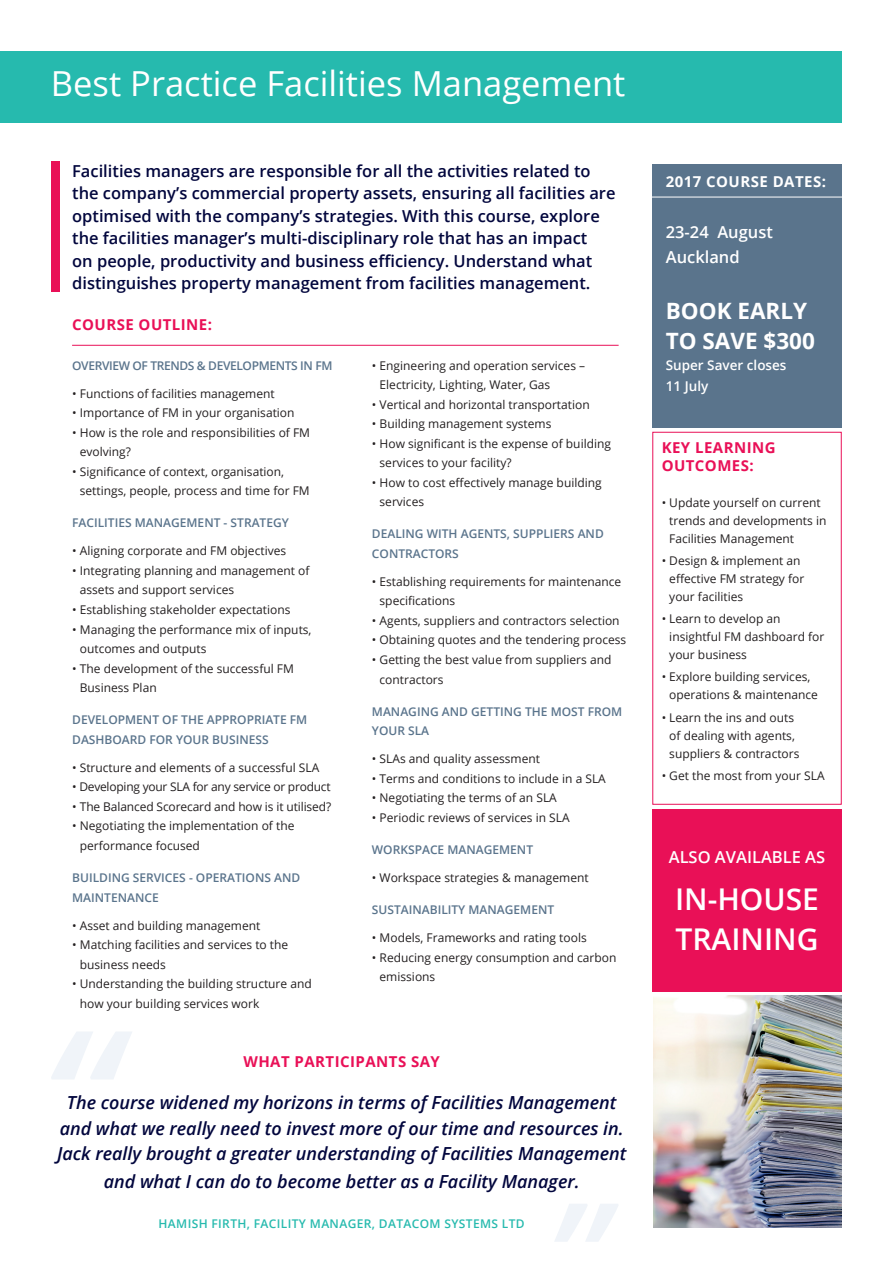
<style>
.page{position:relative;width:893px;height:1263px;background:#fff}
.page>*{position:absolute;margin:0;border:0;box-sizing:border-box;transform-origin:0 0}
.t1{font:34.5px "Open Sans";color:#fff}
.t2{font:600 30px/40.5px "Open Sans";color:#fff}
.t3{font:700 22.5px "Open Sans";color:#fff}
.t4{font:italic 600 18px/25.5px "Open Sans";color:#02063d;text-align:center}
.t5{font:600 16.5px/22.5px "Open Sans";color:#02063d}
.t6{font:600 16.5px/25.5px "Open Sans";color:#fff}
.t7{font:700 15px/18px "Open Sans";letter-spacing:.03em;color:#e91057}
.t8{font:700 15px "Open Sans";letter-spacing:.03em;color:#fff}
.t9{font:600 13.5px/21px "Open Sans";color:#fff}
.t10{font:12px/19.5px "Open Sans";color:#231f20}
.t11{font:600 12px/19.5px "Open Sans";color:#5a748c}
.t12{font:600 12px "Open Sans";letter-spacing:.03em;color:#26baae}
.t13{font:12px "Open Sans";letter-spacing:-.02em;color:#231f20}
.t14{font:600 12px "Open Sans";letter-spacing:-.03em;color:#5a748c}
</style>
<div class="page">
<div style="left:51px;top:162px;width:9px;height:130px;background:#e91057"></div>
<div style="left:0;top:51px;width:842px;height:71px;background:#26baae"></div>
<div style="left:652px;top:164px;width:190px;height:263px;background:#5a748c"></div>
<div style="left:652px;top:809px;width:190px;height:182px;background:#e91057"></div>
<img style="left:653px;top:996px;width:189px;height:232px">
<hr style="left:646px;top:197px;width:201px;height:1px;background:#fff">
<hr style="left:72px;top:345px;width:547px;height:1px;background:#e91057">
<svg style="left:652px;top:431px;width:190px;height:374px"></svg>
<svg style="left:51px;top:1032px;width:81px;height:47px"></svg>
<svg style="left:555px;top:1204px;width:63px;height:38px"></svg>
<p class="t1" style="left:51px;top:60px;width:576px">Best Practice Facilities Management</p>
<p class="t5" style="left:72px;top:159px;width:545px">Facilities managers are responsible for all the activities related to the company’s commercial property assets, ensuring all facilities are optimised with the company’s strategies. With this course, explore the facilities manager’s multi-disciplinary role that has an impact<br>on people, productivity and business efficiency. Understand what distinguishes property management from facilities management.</p>
<p class="t7" style="left:72px;top:315px;width:141px">COURSE OUTLINE:</p>
<p class="t14" style="left:72px;top:357px;width:262px">OVERVIEW OF TRENDS &amp; DEVELOPMENTS IN FM</p>
<p class="t10" style="left:72px;top:383px;width:204px">• Functions of facilities management</p>
<p class="t10" style="left:72px;top:403px;width:224px">• Importance of FM in your organisation</p>
<p class="t10" style="left:80px;top:422px;width:232px;text-indent:-8px">• How is the role and responsibilities of FM evolving?</p>
<p class="t10" style="left:80px;top:461px;width:231px;text-indent:-8px">• Significance of context, organisation, settings, people, process and time for FM</p>
<p class="t11" style="left:72px;top:513px;width:218px">FACILITIES MANAGEMENT - STRATEGY</p>
<p class="t10" style="left:72px;top:541px;width:215px">• Aligning corporate and FM objectives</p>
<p class="t10" style="left:80px;top:561px;width:231px;text-indent:-8px">• Integrating planning and management of assets and support services</p>
<p class="t10" style="left:72px;top:600px;width:220px">• Establishing stakeholder expectations</p>
<p class="t10" style="left:80px;top:619px;width:233px;text-indent:-8px">• Managing the performance mix of inputs, outcomes and outputs</p>
<p class="t10" style="left:80px;top:658px;width:216px;text-indent:-8px">• The development of the successful FM<br>Business Plan</p>
<p class="t11" style="left:72px;top:710px;width:237px">DEVELOPMENT OF THE APPROPRIATE FM<br>DASHBOARD FOR YOUR BUSINESS</p>
<p class="t10" style="left:72px;top:757px;width:249px">• Structure and elements of a successful SLA</p>
<p class="t13" style="left:72px;top:779px;width:260px">• Developing your SLA for any service or product</p>
<p class="t10" style="left:72px;top:796px;width:260px">• The Balanced Scorecard and how is it utilised?</p>
<p class="t10" style="left:80px;top:816px;width:216px;text-indent:-8px">• Negotiating the implementation of the performance focused</p>
<p class="t11" style="left:72px;top:868px;width:230px">BUILDING SERVICES - OPERATIONS AND<br>MAINTENANCE</p>
<p class="t10" style="left:72px;top:915px;width:190px">• Asset and building management</p>
<p class="t10" style="left:80px;top:935px;width:210px;text-indent:-8px">• Matching facilities and services to the business needs</p>
<p class="t10" style="left:80px;top:974px;width:233px;text-indent:-8px">• Understanding the building structure and how your building services work</p>
<p class="t10" style="left:380px;top:355px;width:207px;text-indent:-8px">• Engineering and operation services –<br>Electricity, Lighting, Water, Gas</p>
<p class="t10" style="left:372px;top:394px;width:219px">• Vertical and horizontal transportation</p>
<p class="t10" style="left:372px;top:414px;width:181px">• Building management systems</p>
<p class="t10" style="left:380px;top:433px;width:233px;text-indent:-8px">• How significant is the expense of building services to your facility?</p>
<p class="t10" style="left:380px;top:472px;width:224px;text-indent:-8px">• How to cost effectively manage building services</p>
<p class="t11" style="left:372px;top:524px;width:233px">DEALING WITH AGENTS, SUPPLIERS AND<br>CONTRACTORS</p>
<p class="t10" style="left:380px;top:572px;width:243px;text-indent:-8px">• Establishing requirements for maintenance specifications</p>
<p class="t10" style="left:372px;top:611px;width:249px">• Agents, suppliers and contractors selection</p>
<p class="t10" style="left:372px;top:630px;width:256px">• Obtaining quotes and the tendering process</p>
<p class="t10" style="left:380px;top:650px;width:233px;text-indent:-8px">• Getting the best value from suppliers and contractors</p>
<p class="t11" style="left:372px;top:701px;width:252px">MANAGING AND GETTING THE MOST FROM<br>YOUR SLA</p>
<p class="t10" style="left:372px;top:749px;width:170px">• SLAs and quality assessment</p>
<p class="t10" style="left:372px;top:768px;width:235px">• Terms and conditions to include in a SLA</p>
<p class="t10" style="left:372px;top:788px;width:186px">• Negotiating the terms of an SLA</p>
<p class="t10" style="left:372px;top:807px;width:199px">• Periodic reviews of services in SLA</p>
<p class="t11" style="left:372px;top:840px;width:163px">WORKSPACE MANAGEMENT</p>
<p class="t10" style="left:372px;top:868px;width:218px">• Workspace strategies &amp; management</p>
<p class="t11" style="left:372px;top:900px;width:184px">SUSTAINABILITY MANAGEMENT</p>
<p class="t10" style="left:372px;top:928px;width:216px">• Models, Frameworks and rating tools</p>
<p class="t10" style="left:380px;top:947px;width:238px;text-indent:-8px">• Reducing energy consumption and carbon emissions</p>
<p class="t7" style="left:243px;top:1052px;width:198px">WHAT PARTICIPANTS SAY</p>
<p class="t4" style="left:57px;top:1090px;width:571px">The course widened my horizons in terms of Facilities Management and what we really need to invest more of our time and resources in.<br>Jack really brought a greater understanding of Facilities Management</p>
<p class="t4" style="left:104px;top:1168px;width:477px">and what I can do to become better as a Facility Manager.</p>
<p class="t12" style="left:159px;top:1215px;width:368px">HAMISH FIRTH, FACILITY MANAGER, DATACOM SYSTEMS LTD</p>
<p class="t8" style="left:666px;top:171px;width:162px">2017 COURSE DATES:</p>
<p class="t6" style="left:666px;top:219px;width:109px">23-24 August<br>Auckland</p>
<p class="t3" style="left:666px;top:295px;width:143px">BOOK EARLY</p>
<p class="t3" style="left:666px;top:325px;width:151px">TO SAVE $300</p>
<p class="t9" style="left:666px;top:354px;width:122px">Super Saver closes<br>11 July</p>
<p class="t7" style="left:662px;top:438px;width:115px">KEY LEARNING<br>OUTCOMES:</p>
<p class="t10" style="left:669px;top:493px;width:159px;line-height:18px;text-indent:-8px">• Update yourself on current trends and developments in<br>Facilities Management</p>
<p class="t10" style="left:669px;top:551px;width:137px;line-height:18px;text-indent:-8px">• Design &amp; implement an effective FM strategy for your facilities</p>
<p class="t10" style="left:669px;top:609px;width:157px;line-height:18px;text-indent:-8px">• Learn to develop an insightful FM dashboard for your business</p>
<p class="t10" style="left:669px;top:668px;width:150px;line-height:18px;text-indent:-8px">• Explore building services, operations &amp; maintenance</p>
<p class="t10" style="left:669px;top:708px;width:132px;line-height:18px;text-indent:-8px">• Learn the ins and outs of dealing with agents, suppliers &amp; contractors</p>
<p class="t10" style="left:662px;top:765px;width:164px">• Get the most from your SLA</p>
<p class="t6" style="left:669px;top:844px;width:158px">ALSO AVAILABLE AS</p>
<p class="t2" style="left:675px;top:878px;width:145px">IN-HOUSE<br>TRAINING</p>
</div>
